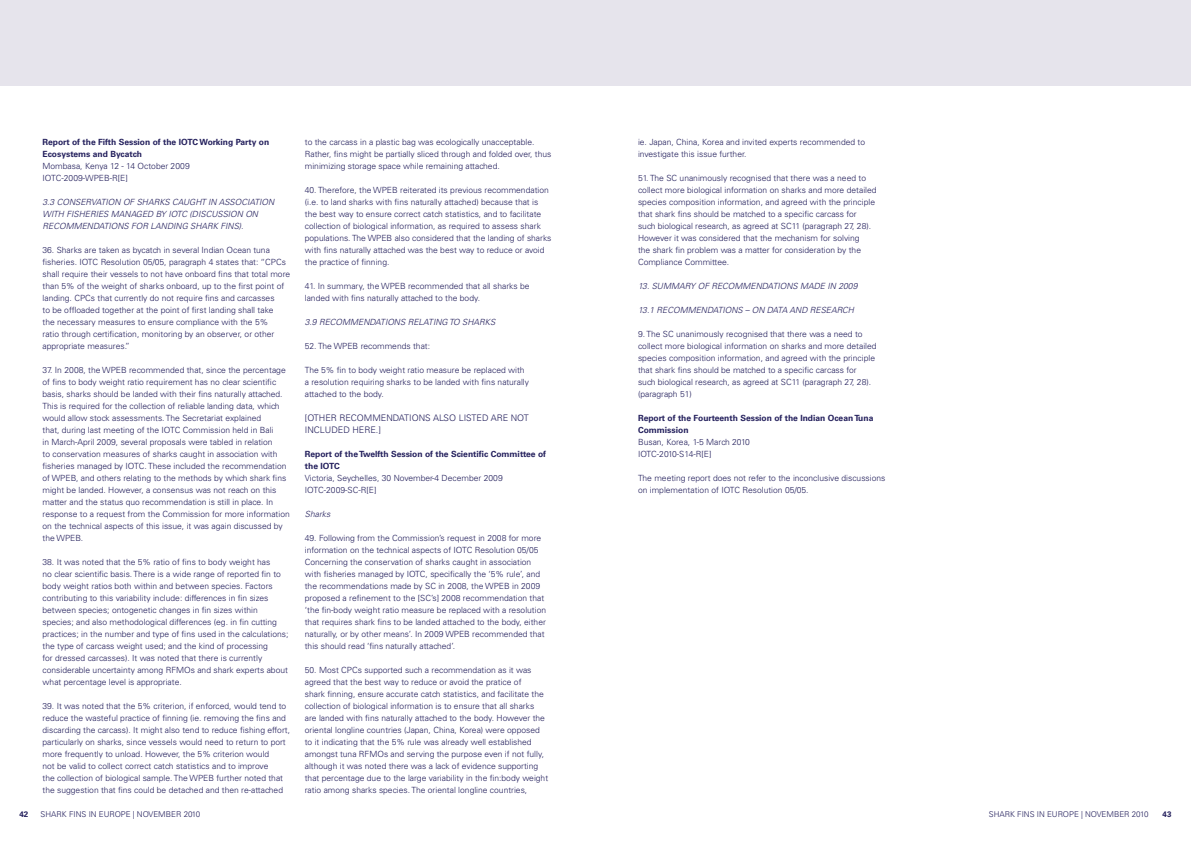
<style>
.page{position:relative;width:1191px;height:842px;background:#fff}
.page>*{position:absolute;margin:0;border:0;box-sizing:border-box;transform-origin:0 0}
.t1{font:300 9px "Univers";color:#231f5c}
.t2{font:300 8.5px/12px "Univers";color:#231f5c}
.t3{font:italic 300 8.5px/12px "Univers";color:#231f5c}
.t4{font:700 8.5px/12px "Univers";color:#231f5c}
.t5{font:300 8.5px/12px "Univers";letter-spacing:-.025em;color:#231f5c}
.t6{font:300 8px "Univers";color:#231f5c}
.t7{font:700 8px "Univers";color:#231f5c}
</style>
<div class="page">
<div style="left:595px;top:0;width:596px;height:85px;background:#e6e4ec"></div>
<div style="left:0;top:0;width:595px;height:85px;background:#e6e4ec"></div>
<p class="t4" style="left:43px;top:136px;width:228px">Report of the Fifth Session of the IOTC Working Party on<br>Ecosystems and Bycatch</p>
<p class="t2" style="left:43px;top:160px;width:149px">Mombasa, Kenya 12 - 14 October 2009<br>IOTC-2009-WPEB-R [E]</p>
<p class="t3" style="left:43px;top:196px;width:233px">3.3 CONSERVATION OF SHARKS CAUGHT IN ASSOCIATION<br>WITH FISHERIES MANAGED BY IOTC (DISCUSSION ON<br>RECOMMENDATIONS FOR LANDING SHARK FINS).</p>
<p class="t2" style="left:43px;top:244px;width:249px">36. Sharks are taken as bycatch in several I ndian Ocean tuna fisheries. IOTC Resolution 05/05, paragraph 4 states that: “CPCs shall require their vessels to not have onboard fins that total more than 5% of the weight of sharks onboard, up to the first point of landing. CPCs that currently do not require fins and carcasses<br>to be offloaded together at the point of first landing shall take<br>the necessary measures to ensure compliance with the 5%<br>ratio through certification, monitoring by an observer, or other appropriate measures.”</p>
<p class="t2" style="left:43px;top:364px;width:249px">37. I n 2008, the WPEB recommended that, since the percentage of fins to body weight ratio requirement has no clear scientific basis, sharks should be landed with their fins naturally attached.<br>This is required for the collection of reliable landing data, which would allow stock assessments. The Secretariat explained<br>that, during last meeting of the IOTC Commission held in Bali<br>in March-April 2009, several proposals were tabled in relation<br>to conservation measures of sharks caught in association with fisheries managed by IOTC. These included the recommendation of WPEB, and others relating to the methods by which shark fins might be landed. However, a consensus was not reach on this matter and the status quo recommendation is still in place. I n response to a request from the Commission for more information on the technical aspects of this issue, it was again discussed by the WPEB.</p>
<p class="t2" style="left:43px;top:556px;width:247px">38. It was noted that the 5% ratio of fins to body weight has<br>no clear scientific basis. There is a wide range of reported fin to body weight ratios both within and between species. Factors contributing to this variability include: differences in fin sizes between species; ontogenetic changes in fin sizes within species; and also methodological differences (eg. in fin cutting practices; in the number and type of fins used in the calculations; the type of carcass weight used; and the kind of processing<br>for dressed carcasses). It was noted that there is currently considerable uncertainty among RFMO</p>
<p class="t2" style="left:191px;top:664px;width:99px">s and shark experts about</p>
<p class="t2" style="left:43px;top:676px;width:141px">what percentage level is appropriate.</p>
<p class="t2" style="left:43px;top:700px;width:249px">39. It was noted that the 5% criterion, if enforced, would tend to reduce the wasteful practice of finning (ie. removing the fins and discarding the carcass). It might also tend to reduce fishing effort, particularly on sharks, since vessels would need to return to port more frequently to unload. However, the 5% criterion would<br>not be valid to collect correct catch statistics and to improve<br>the collection of biological sample. The WPEB further noted that the suggestion that fins could be detached and then re-attached</p>
<p class="t2" style="left:305px;top:136px;width:248px">to the carcass in a plastic bag was ecologically unacceptable.<br>Rather, fins might be partially sliced through and folded over, thus minimizing storage space while remaining attached.</p>
<p class="t2" style="left:305px;top:184px;width:248px">40. Therefore, the WPEB reiterated its previous recommendation (i.e. to land sharks with fins naturally attached) because that is the best way to ensure correct catch statistics, and to facilitate collection of biological information, as required to assess shark populations. The WPEB also considered that the landing of sharks with fins naturally attached was the best way to reduce or avoid the practice of finning.</p>
<p class="t2" style="left:305px;top:280px;width:226px">41. I n summary, the WPEB recommended that all sharks be landed with fins naturally attached to the body.</p>
<p class="t3" style="left:305px;top:316px;width:192px">3.9 RECOMMENDATIONS RELATING TO SHARKS</p>
<p class="t2" style="left:305px;top:340px;width:127px">52. The WPEB recommends that:</p>
<p class="t2" style="left:305px;top:364px;width:226px">The 5% fin to body weight ratio measure be replaced with a resolution requiring sharks to be landed with fins naturally attached to the body.</p>
<p class="t1" style="left:305px;top:412px;width:61px">[OTH ER R ECOMM</p>
<p class="t1" style="left:381px;top:412px;width:35px">EN DATION</p>
<p class="t1" style="left:425px;top:412px;width:105px">S ALSO LI STED AR E NOT</p>
<p class="t1" style="left:305px;top:424px;width:78px">INCLUDED H ERE.]</p>
<p class="t4" style="left:305px;top:448px;width:243px">Report of the Twelfth Session of the Scientific Committee of the IOTC</p>
<p class="t2" style="left:305px;top:472px;width:199px">Victoria, Seychelles, 30 November-4 December 2009<br>IOTC-2009-SC-R [E]</p>
<p class="t3" style="left:305px;top:508px;width:27px">Sharks</p>
<p class="t2" style="left:305px;top:532px;width:243px">49. Following from the Commission’s request in 2008 for more information on the technical aspects of IOTC Resolution 05/05<br>Concerning the conservation of sharks caught in association with fisheries managed by IOTC, specifically the ‘5% rule’, and the recommendations made by SC in 2008, the WPEB in 2009 proposed a refinement to the [SC’s] 2008 recommendation that ‘the fin-body weight ratio measure be replaced with a resolution that requires shark fins to be landed attached to the body, either naturally, or by other means’. I n 2009 WPEB recommended that this should read ‘fins naturally attached’.</p>
<p class="t2" style="left:305px;top:664px;width:242px">50. M ost CPCs supported such a recommendation as it was agreed that the best way to reduce or avoid the pratice of<br>shark finning, ensure accurate catch statistics, and facilitate the collection of biological information is to ensure that all sharks are landed with fins naturally attached to the body. H owever the oriental longline countries (Japan, China, Korea) were opposed to it indicating that the 5% rule was already well established amongst tuna RFMO</p>
<p class="t2" style="left:305px;top:748px;width:245px;text-indent:79px">s and serving the purpose even if not fully, although it was noted there was a lack of evidence supporting that percentage due to the large variability in the fin:body weight ratio among sharks species. The oriental longline countries,</p>
<p class="t2" style="left:638px;top:136px;width:229px">ie. Japan, China, Korea and invited experts recommended to investigate this issue further.</p>
<p class="t2" style="left:638px;top:172px;width:240px">51. The SC unanimously recognised that there was a need to collect more biological information on sharks and more detailed species composition information, and agreed with the principle that shark fins should be matched to a specific carcass for<br>such biological research, as agreed at SC11 (paragraph 27, 28).<br>However it was considered that the mechanism for solving<br>the shark fin problem was a matter for consideration by the Compliance Committee.</p>
<p class="t3" style="left:638px;top:280px;width:221px">13. SUMMARY OF RECOMMENDATIONS MADE IN 2009</p>
<p class="t3" style="left:638px;top:304px;width:217px">13.1 RECOMMENDATIONS – ON DATA AND RESEARCH</p>
<p class="t2" style="left:638px;top:328px;width:240px">9. The SC unanimously recognised that there was a need to collect more biological information on sharks and more detailed species composition information, and agreed with the principle that shark fins should be matched to a specific carcass for<br>such biological research, as agreed at SC11 (paragraph 27, 28). (paragraph 51)</p>
<p class="t4" style="left:638px;top:412px;width:237px">Report of the Fourteenth Session of the Indian Ocean Tuna<br>Commission</p>
<p class="t5" style="left:638px;top:436px;width:113px">B usan, Korea, 1-5 March 2010<br>IOTC-2010-S14-R [E]</p>
<p class="t2" style="left:638px;top:472px;width:249px">The meeting report does not refer to the inconclusive discussions on implementation of IOTC Resolution 05/05.</p>
<p class="t7" style="left:19px;top:809px;width:10px">42</p>
<p class="t6" style="left:41px;top:809px;width:161px">Shark fins in Europe | November 2010</p>
<p class="t6" style="left:988px;top:809px;width:161px">Shark fins in Europe | November 2010</p>
<p class="t7" style="left:1162px;top:809px;width:10px">43</p>
</div>
